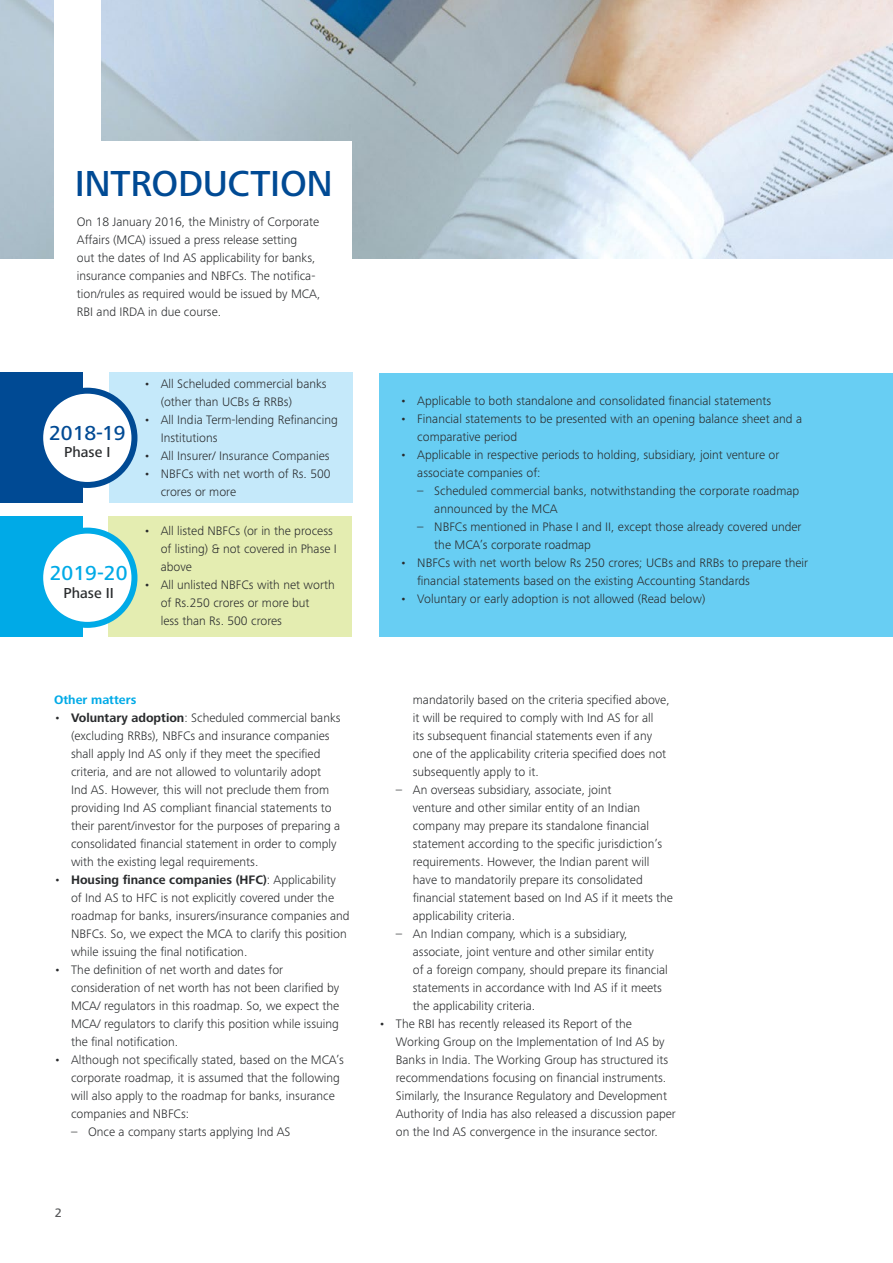
<style>
.page{position:relative;width:893px;height:1263px;background:#fff}
.page>*{position:absolute;margin:0;border:0;box-sizing:border-box;transform-origin:0 0}
.t1{font:500 37.5px "Frutiger Next Pro";letter-spacing:-.01em;color:#004a94}
.t2{font:500 21px "Frutiger Next Pro";color:#004a94}
.t3{font:500 21px "Frutiger Next Pro";color:#00aae7}
.t4{font:500 15px "Frutiger Next Pro";color:#292b2d}
.t5{font:300 12.75px/18px "Frutiger Next Pro";color:#292b2d}
.t6{font:700 12.75px "Frutiger Next Pro";color:#00aae7}
.t7{font:500 12.75px "Frutiger Next Pro";color:#58595b}
.s1{font-weight:700}
</style>
<div class="page">
<img style="left:0;top:0;width:893px;height:258px">
<div style="left:380px;top:373px;width:513px;height:264px;background:#68cef3"></div>
<div style="left:109px;top:516px;width:243px;height:121px;background:#e4edb1"></div>
<div style="left:109px;top:373px;width:243px;height:130px;background:#c5e9fa"></div>
<div style="left:0;top:373px;width:82px;height:130px;background:#004a94"></div>
<div style="left:0;top:516px;width:82px;height:121px;background:#00aae7"></div>
<div style="left:40px;top:391px;width:94px;height:94px;background:#fff;border-radius:50%"></div>
<div style="left:37px;top:388px;width:100px;height:100px;border:6px solid #004a94;border-radius:50%"></div>
<div style="left:40px;top:531px;width:94px;height:94px;background:#fff;border-radius:50%"></div>
<div style="left:37px;top:528px;width:100px;height:100px;border:6px solid #00aae7;border-radius:50%"></div>
<div style="left:54px;top:142px;width:298px;height:216px;background:#fff"></div>
<div style="left:54px;top:0;width:47px;height:230px;background:#fff"></div>
<h1 class="t1" style="left:75px;top:162px;width:259px">INTRODUCTION</h1>
<p class="t5" style="left:77px;top:213px;width:245px">On 18 January 2016, the Ministry of Corporate Affairs (MCA) issued a press release setting<br>out the dates of Ind AS applicability for banks, insurance companies and NBFCs. The notifica&shy;tion/rules as required would be issued by MCA, RBI and IRDA in due course.</p>
<h2 class="t2" style="left:49px;top:421px;width:78px">2018-19</h2>
<p class="t4" style="left:64px;top:444px;width:48px">Phase I</p>
<h2 class="t3" style="left:50px;top:561px;width:79px">2019-20</h2>
<p class="t4" style="left:63px;top:584px;width:52px">Phase II</p>
<p class="t5" style="left:161px;top:375px;width:167px;text-indent:-17px">• All Scheluded commercial banks (other than UCBs &amp; RRBs)</p>
<p class="t5" style="left:161px;top:411px;width:179px;text-indent:-17px">• All India Term-lending Refinancing<br>Institutions</p>
<p class="t5" style="left:144px;top:447px;width:187px">• All Insurer/ Insurance Companies</p>
<p class="t5" style="left:161px;top:465px;width:171px;text-indent:-17px">• NBFCs with net worth of Rs. 500 crores or more</p>
<p class="t5" style="left:161px;top:522px;width:178px;text-indent:-17px">• All listed NBFCs (or in the process of listing) &amp; not covered in Phase I above</p>
<p class="t5" style="left:161px;top:576px;width:175px;text-indent:-17px">• All unlisted NBFCs with net worth of Rs.250 crores or more but<br>less than Rs. 500 crores</p>
<p class="t6" style="left:54px;top:692px;width:84px">Other matters</p>
<p class="t5" style="left:71px;top:708px;width:271px;text-indent:-17px">• <span class="s1">Voluntary adoption</span>: Scheduled commercial banks (excluding RRBs), NBFCs and insurance companies shall apply Ind AS only if they meet the specified criteria, and are not allowed to voluntarily adopt Ind AS. However, this will not preclude them from providing Ind AS compliant financial statements to their parent/investor for the purposes of preparing a consolidated financial statement in order to comply with the existing legal requirements.</p>
<p class="t5" style="left:71px;top:870px;width:280px;text-indent:-17px">• <span class="s1">Housing finance companies (HFC)</span>: Applicability of Ind AS to HFC is not explicitly covered under the roadmap for banks, insurers/insurance companies and NBFCs. So, we expect the MCA to clarify this position while issuing the final notification.</p>
<p class="t5" style="left:71px;top:960px;width:270px;text-indent:-17px">• The definition of net worth and dates for consideration of net worth has not been clarified by MCA/ regulators in this roadmap. So, we expect the MCA/ regulators to clarify this position while issuing the final notification.</p>
<p class="t5" style="left:71px;top:1050px;width:275px;text-indent:-17px">• Although not specifically stated, based on the MCA’s corporate roadmap, it is assumed that the following will also apply to the roadmap for banks, insurance companies and NBFCs:</p>
<p class="t5" style="left:71px;top:1123px;width:221px">– Once a company starts applying Ind AS</p>
<p class="t7" style="left:55px;top:1205px;width:9px">2</p>
<p class="t5" style="left:400px;top:391px;width:372px">• Applicable to both standalone and consolidated financial statements</p>
<p class="t5" style="left:417px;top:409px;width:386px;text-indent:-17px">• Financial statements to be presented with an opening balance sheet and a comparative period</p>
<p class="t5" style="left:417px;top:445px;width:364px;text-indent:-17px">• Applicable in respective periods to holding, subsidiary, joint venture or associate companies of:</p>
<p class="t5" style="left:434px;top:481px;width:367px;text-indent:-17px">– Scheduled commercial banks, notwithstanding the corporate roadmap announced by the MCA</p>
<p class="t5" style="left:434px;top:517px;width:369px;text-indent:-17px">– NBFCs mentioned in Phase I and II, except those already covered under the MCA’s corporate roadmap</p>
<p class="t5" style="left:417px;top:553px;width:392px;text-indent:-17px">• NBFCs with net worth below Rs 250 crores; UCBs and RRBs to prepare their financial statements based on the existing Accounting Standards</p>
<p class="t5" style="left:400px;top:589px;width:307px">• Voluntary or early adoption is not allowed (Read below)</p>
<p class="t5" style="left:413px;top:690px;width:258px">mandatorily based on the criteria specified above, it will be required to comply with Ind AS for all<br>its subsequent financial statements even if any one of the applicability criteria specified does not subsequently apply to it.</p>
<p class="t5" style="left:413px;top:781px;width:262px;text-indent:-17px">– An overseas subsidiary, associate, joint<br>venture and other similar entity of an Indian company may prepare its standalone financial statement according to the specific jurisdiction’s requirements. However, the Indian parent will have to mandatorily prepare its consolidated financial statement based on Ind AS if it meets the applicability criteria.</p>
<p class="t5" style="left:413px;top:925px;width:256px;text-indent:-17px">– An Indian company, which is a subsidiary, associate, joint venture and other similar entity of a foreign company, should prepare its financial statements in accordance with Ind AS if it meets the applicability criteria.</p>
<p class="t5" style="left:396px;top:1015px;width:282px;text-indent:-17px">• The RBI has recently released its Report of the Working Group on the Implementation of Ind AS by Banks in India. The Working Group has structured its recommendations focusing on financial instruments.<br>Similarly, the Insurance Regulatory and Development Authority of India has also released a discussion paper on the Ind AS convergence in the insurance sector.</p>
</div>
